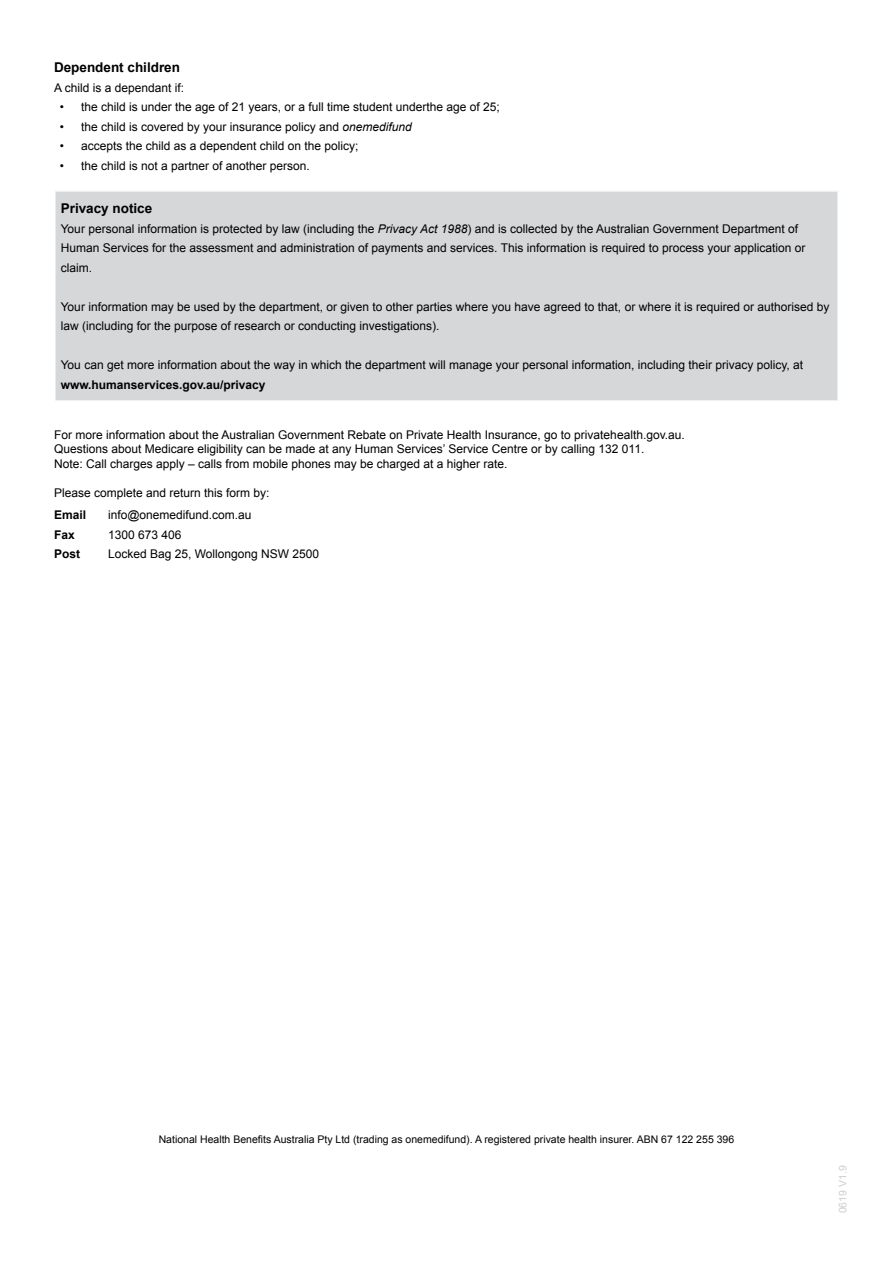
<style>
.page{position:relative;width:893px;height:1263px;background:#fff}
.page>*{position:absolute;margin:0;border:0;box-sizing:border-box;transform-origin:0 0}
.t1{font:700 13.5px "Arial";color:#000}
.t2{font:12px/19.5px "Arial";color:#000}
.t3{font:700 12px "Arial";color:#000}
.t4{font:10.5px "Arial";color:#000}
.t5{font:10.5px "Arial";color:#cdcfd0}
.s1{font-style:italic}
</style>
<div class="page">
<div style="left:55px;top:191px;width:783px;height:210px;background:#d5d7d8"></div>
<hr style="left:54px;top:190px;width:785px;height:2px;background:#fff">
<hr style="left:54px;top:192px;width:2px;height:208px;background:#fff">
<hr style="left:837px;top:192px;width:2px;height:208px;background:#fff">
<hr style="left:54px;top:400px;width:785px;height:2px;background:#fff">
<p class="t1" style="left:54px;top:58px;width:128px">Dependent children</p>
<p class="t2" style="left:54px;top:78px;width:132px">A child is a dependant if:</p>
<p class="t2" style="left:60px;top:97px;width:442px">• the child is under the age of 21 years, or a full time student underthe age of 25;</p>
<p class="t2" style="left:60px;top:117px;width:354px">• the child is covered by your insurance policy and <span class="s1">onemedifund</span></p>
<p class="t2" style="left:60px;top:136px;width:300px">• accepts the child as a dependent child on the policy;</p>
<p class="t2" style="left:60px;top:156px;width:252px">• the child is not a partner of another person.</p>
<p class="t1" style="left:61px;top:199px;width:93px">Privacy notice</p>
<p class="t2" style="left:61px;top:219px;width:746px">Your personal information is protected by law (including the <span class="s1">Privacy Act 1988</span>) and is collected by the Australian Government Department of<br>Human Services for the assessment and administration of payments and services. This information is required to process your application or claim.</p>
<p class="t2" style="left:61px;top:297px;width:770px">Your information may be used by the department, or given to other parties where you have agreed to that, or where it is required or authorised by law (including for the purpose of research or conducting investigations).</p>
<p class="t2" style="left:61px;top:355px;width:744px">You can get more information about the way in which the department will manage your personal information, including their privacy policy, at</p>
<p class="t3" style="left:61px;top:376px;width:206px">www.humanservices.gov.au/privacy</p>
<p class="t2" style="left:54px;top:428px;width:632px;line-height:14.4px">For more information about the Australian Government Rebate on Private Health Insurance, go to privatehealth.gov.au.<br>Questions about Medicare eligibility can be made at any Human Services’ Service Centre or by calling 132 011.<br>Note: Call charges apply – calls from mobile phones may be charged at a higher rate.</p>
<p class="t2" style="left:54px;top:483px;width:217px">Please complete and return this form by:</p>
<p class="t3" style="left:54px;top:507px;width:34px">Email</p>
<p class="t2" style="left:108px;top:505px;width:145px">info@onemedifund.com.au</p>
<p class="t3" style="left:54px;top:526px;width:22px">Fax</p>
<p class="t2" style="left:108px;top:525px;width:75px">1300 673 406</p>
<p class="t3" style="left:54px;top:546px;width:28px">Post</p>
<p class="t2" style="left:108px;top:544px;width:213px">Locked Bag 25, Wollongong NSW 2500</p>
<p class="t4" style="left:159px;top:1133px;width:577px">National Health Benefits Australia Pty Ltd (trading as onemedifund). A registered private health insurer. ABN 67 122 255 396</p>
<p class="t5" style="left:836px;top:1213px;width:49px;rotate:-90deg">0619 V1.9</p>
</div>
